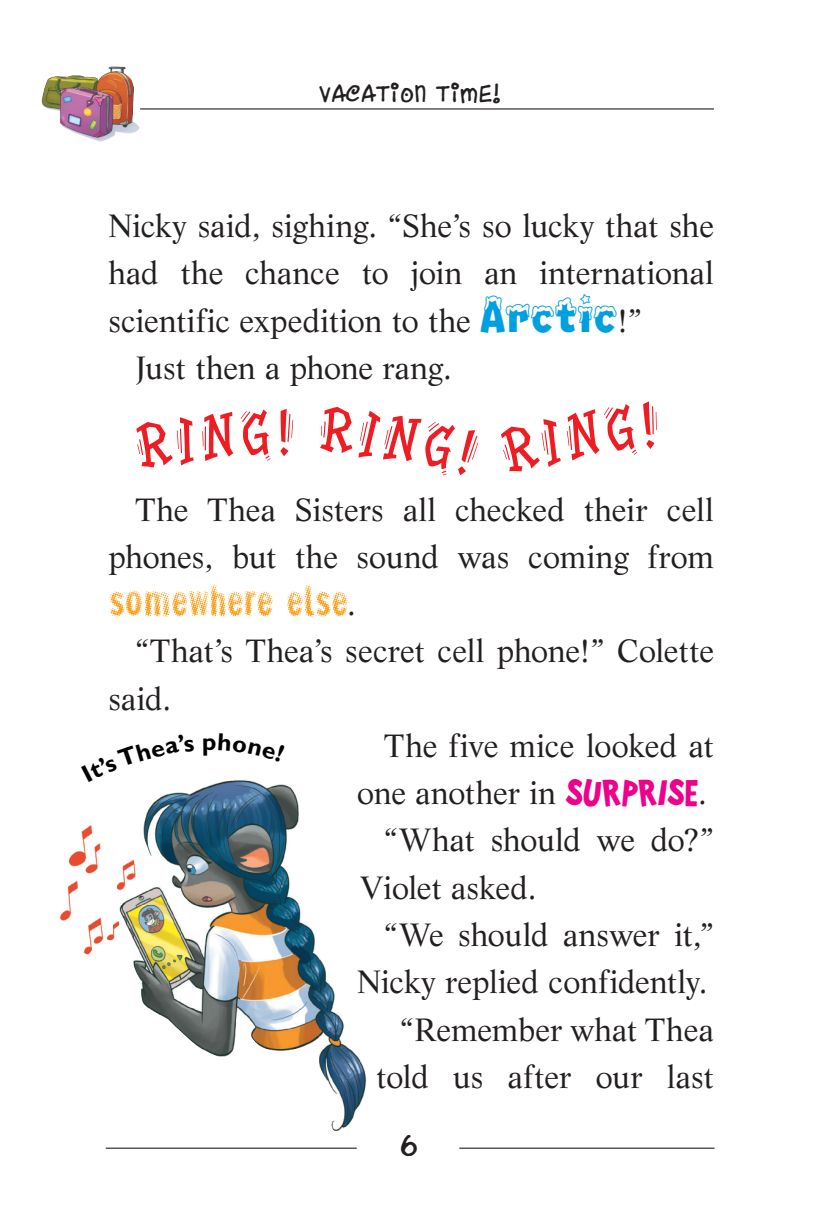
<style>
.page{position:relative;width:823px;height:1225px;background:#fff}
.page>*{position:absolute;margin:0;border:0;box-sizing:border-box;transform-origin:0 0}
.t1{font:67.05px "Tremor ITC";color:#ee1d23}
.t2{font:45px "Dance Party";color:#231f20}
.t3{font:40.5px "Vishido";color:#f8a01c}
.t4{font:36px "Dance Party";letter-spacing:.02em;color:#231f20}
.t5{font:31.5px/47.2px "Life LT Std";letter-spacing:-.005em;color:#231f20;text-align:right}
.s1{font-family:"Mingler Snowy";font-size:45px;color:#00a0e0}
.s2{font-family:"Jumping Bean";font-size:36px;color:#ed028c}
</style>
<div class="page">
<img style="left:42px;top:66px;width:98px;height:76px">
<svg style="left:109px;top:584px;width:239px;height:33px"></svg>
<img style="left:107px;top:921px;width:12px;height:20px">
<img style="left:68px;top:825px;width:25px;height:42px">
<img style="left:85px;top:842px;width:16px;height:32px">
<img style="left:116px;top:883px;width:3px;height:7px">
<img style="left:59px;top:880px;width:20px;height:41px">
<img style="left:83px;top:917px;width:21px;height:38px">
<img style="left:119px;top:780px;width:248px;height:351px">
<hr style="left:106px;top:1147px;width:251px;height:1px;background:#231f20">
<hr style="left:459px;top:1147px;width:255px;height:1px;background:#231f20">
<hr style="left:140px;top:108px;width:574px;height:1px;background:#231f20">
<svg style="left:119px;top:780px;width:75px;height:2px"></svg>
<p class="t4" style="left:319px;top:68px;width:182px">Vacation Time!</p>
<p class="t5" style="left:108px;top:205px;width:607px">Nicky said, sighing. “She’s so lucky that she</p>
<p class="t5" style="left:108px;top:252px;width:607px">had the chance to join an international</p>
<p class="t5" style="left:108px;top:299px;width:535px">scientific expedition to the <span class="s1">Arctic</span>!”</p>
<p class="t5" style="left:135px;top:347px;width:318px">Just then a phone rang.</p>
<h1 class="t1" style="left:134px;top:421px;width:159px;rotate:-6deg">RING!</h1>
<h1 class="t1" style="left:498px;top:426px;width:159px;rotate:-11deg">RING!</h1>
<h1 class="t1" style="left:325px;top:402px;width:159px;rotate:9deg">RING!</h1>
<p class="t5" style="left:108px;top:488px;width:607px">The Thea Sisters all checked their cell phones, but the sound was coming from</p>
<p class="t3" style="left:125px;top:584px;width:20px">o</p>
<p class="t3" style="left:244px;top:584px;width:15px">r</p>
<p class="t5" style="left:347px;top:583px;width:10px">.</p>
<p class="t5" style="left:135px;top:630px;width:580px">“That’s Thea’s secret cell phone!” Colette</p>
<p class="t5" style="left:108px;top:677px;width:64px">said.</p>
<p class="t5" style="left:384px;top:725px;width:331px">The five mice looked at</p>
<p class="t5" style="left:357px;top:772px;width:351px">one another in <span class="s2">SURPRISE</span>.</p>
<p class="t5" style="left:384px;top:819px;width:331px">“What should we do?”</p>
<p class="t5" style="left:360px;top:866px;width:177px">Violet asked.</p>
<p class="t5" style="left:384px;top:914px;width:331px">“We should answer it,”</p>
<p class="t5" style="left:357px;top:961px;width:352px">Nicky replied confidently.</p>
<p class="t5" style="left:400px;top:1008px;width:315px">“Remember what Thea</p>
<p class="t5" style="left:376px;top:1055px;width:339px">told us after our last</p>
<h2 class="t2" style="left:401px;top:1114px;width:19px">6</h2>
</div>
